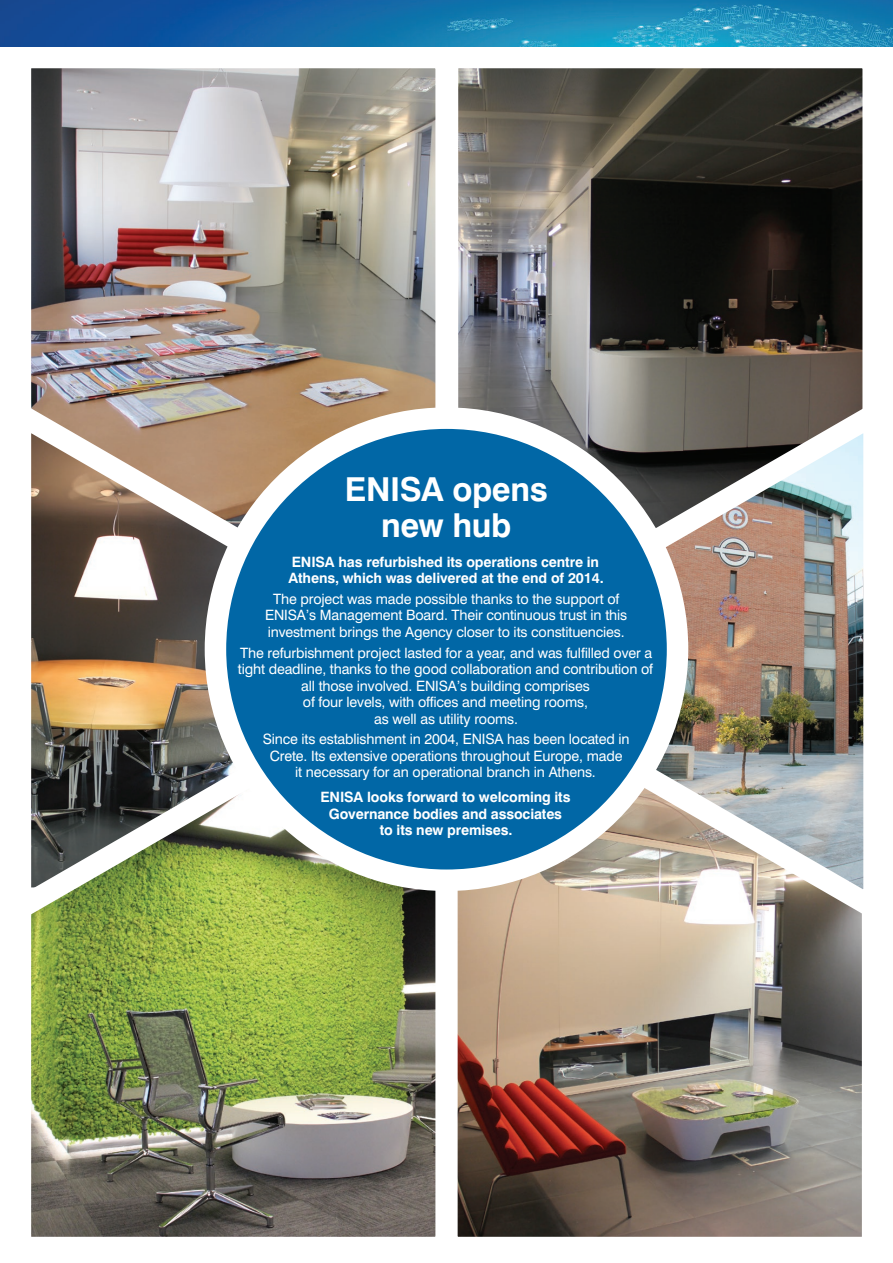
<style>
.page{position:relative;width:893px;height:1263px;background:#fff}
.page>*{position:absolute;margin:0;border:0;box-sizing:border-box;transform-origin:0 0}
.t1{font:700 33px/36px "Swiss 721 BT";letter-spacing:-.015em;color:#fff;text-align:center}
.t2{font:14.25px/16.5px "Swiss 721 BT";letter-spacing:-.01em;color:#fff;text-align:center}
.t3{font:700 14.25px/16.5px "Swiss 721 BT";letter-spacing:-.01em;color:#fff}
</style>
<div class="page">
<img style="left:32px;top:69px;width:403px;height:316px">
<img style="left:459px;top:69px;width:403px;height:316px">
<img style="left:32px;top:945px;width:403px;height:291px">
<img style="left:458px;top:945px;width:403px;height:291px">
<img style="left:31px;top:385px;width:396px;height:560px">
<img style="left:427px;top:385px;width:437px;height:560px">
<div style="left:215px;top:418px;width:462px;height:462px;background:#0167a6;border-radius:50%"></div>
<div style="left:205px;top:407px;width:483px;height:484px;border:21px solid #fff;border-radius:50%"></div>
<img style="left:0;top:0;width:893px;height:47px">
<h1 class="t1" style="left:345px;top:471px;width:204px">ENISA opens new hub</h1>
<p class="t3" style="left:289px;top:553px;width:317px">ENISA has refurbished its operations centre in<br>Athens, which was delivered at the end of 2014.</p>
<p class="t2" style="left:265px;top:590px;width:364px">The project was made possible thanks to the support of<br>ENISA’s Management Board. Their continuous trust in this investment brings the Agency closer to its constituencies.</p>
<p class="t2" style="left:238px;top:644px;width:417px">The refurbishment project lasted for a year, and was fulfilled over a tight deadline, thanks to the good collaboration and contribution of all those involved. ENISA’s building comprises<br>of four levels, with offices and meeting rooms,<br>as well as utility rooms.</p>
<p class="t2" style="left:263px;top:731px;width:368px">Since its establishment in 2004, ENISA has been located in<br>Crete. Its extensive operations throughout Europe, made<br>it necessary for an operational branch in Athens.</p>
<p class="t3" style="left:320px;top:789px;width:252px;text-align:center">ENISA looks forward to welcoming its<br>Governance bodies and associates<br>to its new premises.</p>
</div>
